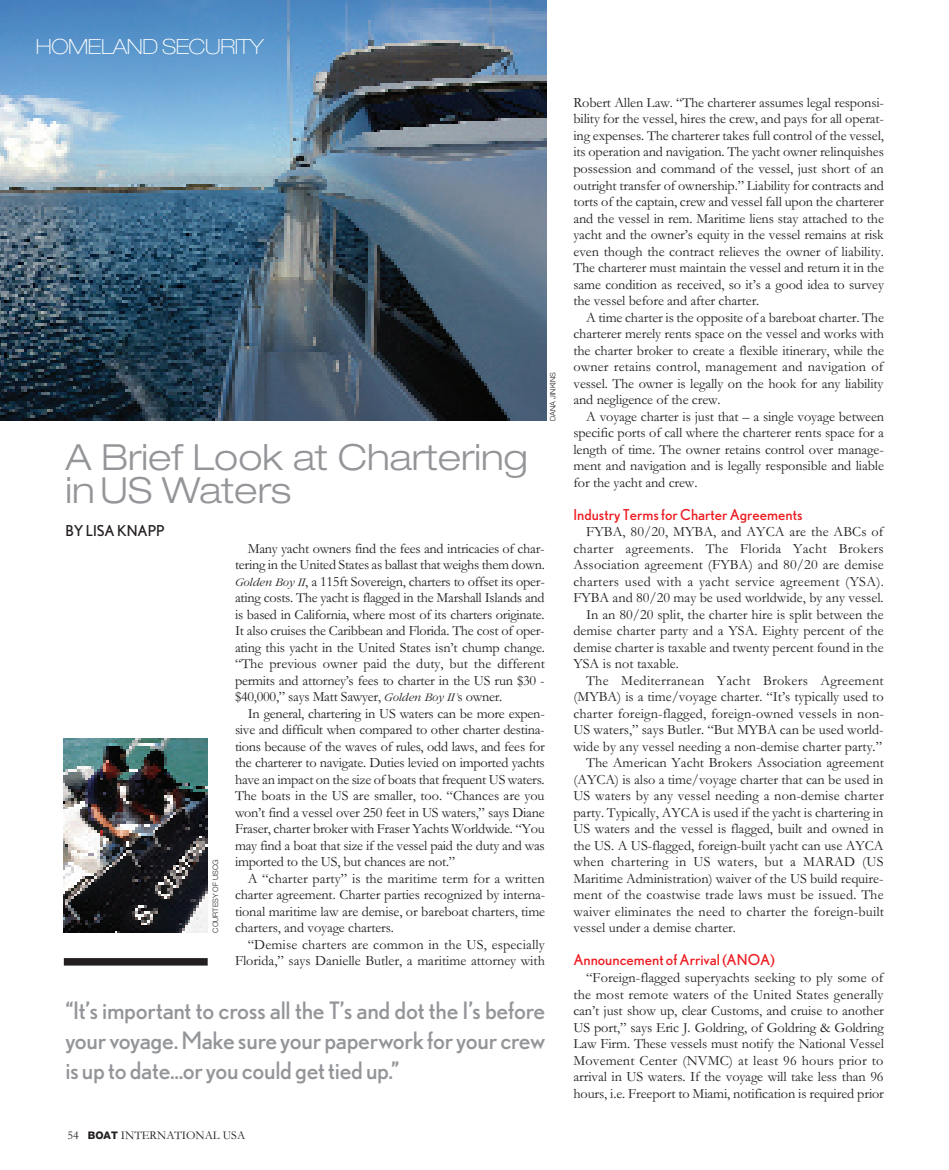
<style>
.page{position:relative;width:949px;height:1170px;background:#fff}
.page>*{position:absolute;margin:0;border:0;box-sizing:border-box;transform-origin:0 0}
.t1{font:300 expanded 36px/33px "Helvetica Neue";color:#939598}
.t2{font:24px/30px "Nobel";letter-spacing:-.01em;color:#939598;text-align:justify}
.t3{font:100 expanded 21px "Helvetica Neue";letter-spacing:-.02em;color:#fff}
.t4{font:15px "Nobel";color:#ee1d23}
.t5{font:15px "Nobel";color:#231f20}
.t6{font:14.25px/16.5px "Garamond";color:#231f20;text-align:justify}
.t7{font:14.25px "Garamond";letter-spacing:.02em;color:#231f20}
.t8{font:12px "Garamond";color:#231f20}
.t9{font:300 7.5px "Helvetica Neue";color:#231f20}
.s1{font-weight:300;font-style:italic;font-size:12px}
.s2{font-family:"Helvetica Neue";font-weight:800;font-size:10.5px}
</style>
<div class="page">
<img style="left:0;top:0;width:546px;height:420px">
<div style="left:64px;top:958px;width:144px;height:7px;background:#231f20"></div>
<img style="left:64px;top:738px;width:144px;height:194px">
<h3 class="t3" style="left:36px;top:39px;width:229px">HOMELAND SECURITY</h3>
<h1 class="t1" style="left:65px;top:444px;width:464px">A Brief Look at Chartering in US Waters</h1>
<p class="t5" style="left:65px;top:522px;width:100px">BY LISA KNAPP</p>
<p class="t9" style="left:548px;top:421px;width:51px;rotate:-90deg">DANA JINKINS</p>
<p class="t9" style="left:211px;top:932px;width:75px;rotate:-90deg">COURTESY OF USCG</p>
<p class="t6" style="left:235px;top:539px;width:311px;text-indent:13px">Many yacht owners find the fees and intricacies of char&shy;tering in the United States as ballast that weighs them down.<br><span class="s1">Golden Boy II</span>, a 115ft Sovereign, charters to offset its oper&shy;ating costs. The yacht is flagged in the Marshall Islands and is based in California, where most of its charters originate.<br>It also cruises the Caribbean and Florida. The cost of oper&shy;ating this yacht in the United States isn’t chump change. “The previous owner paid the duty, but the different permits and attorney’s fees to charter in the US run $30 - $40,000,” says Matt Sawyer, <span class="s1">Golden Boy II’</span>s owner.</p>
<p class="t6" style="left:235px;top:704px;width:311px;text-indent:13px">In general, chartering in US waters can be more expen&shy;sive and difficult when compared to other charter destina&shy;tions because of the waves of rules, odd laws, and fees for the charterer to navigate. Duties levied on imported yachts have an impact on the size of boats that frequent US waters.<br>The boats in the US are smaller, too. “Chances are you won’t find a vessel over 250 feet in US waters,” says Diane Fraser, charter broker with Fraser Yachts Worldwide. “You may find a boat that size if the vessel paid the duty and was imported to the US, but chances are not.”</p>
<p class="t6" style="left:235px;top:869px;width:312px;text-indent:13px">A “charter party” is the maritime term for a written charter agreement. Charter parties recognized by interna&shy;tional maritime law are demise, or bareboat charters, time charters, and voyage charters.</p>
<p class="t6" style="left:235px;top:935px;width:311px;text-align:right">“Demise charters are common in the US, especially<br>Florida,” says Danielle Butler, a maritime attorney with</p>
<h2 class="t2" style="left:65px;top:995px;width:481px">“It’s important to cross all the T’s and dot the I’s before your voyage. Make sure your paperwork for your crew is up to date...or you could get tied up.”</h2>
<p class="t8" style="left:68px;top:1127px;width:179px">54 <span class="s2">BOAT</span> INTERNATIONAL USA</p>
<p class="t6" style="left:573px;top:94px;width:312px">Robert Allen Law. “The charterer assumes legal responsi&shy;bility for the vessel, hires the crew, and pays for all operat&shy;ing expenses. The charterer takes full control of the vessel, its operation and navigation. The yacht owner relinquishes possession and command of the vessel, just short of an outright transfer of ownership.” Liability for contracts and torts of the captain, crew and vessel fall upon the charterer and the vessel in rem. Maritime liens stay attached to the yacht and the owner’s equity in the vessel remains at risk even though the contract relieves the owner of liability.<br>The charterer must maintain the vessel and return it in the same condition as received, so it’s a good idea to survey the vessel before and after charter.</p>
<p class="t6" style="left:573px;top:308px;width:312px;text-indent:13px">A time charter is the opposite of a bareboat charter. The charterer merely rents space on the vessel and works with the charter broker to create a flexible itinerary, while the owner retains control, management and navigation of vessel. The owner is legally on the hook for any liability and negligence of the crew.</p>
<p class="t6" style="left:573px;top:407px;width:312px;text-indent:13px">A voyage charter is just that – a single voyage between specific ports of call where the charterer rents space for a length of time. The owner retains control over manage&shy;ment and navigation and is legally responsible and liable for the yacht and crew.</p>
<p class="t4" style="left:573px;top:505px;width:230px">Industry Terms for Charter Agreements</p>
<p class="t6" style="left:586px;top:523px;width:299px">FYBA, 80/20, MYBA, and AYCA are the ABCs of</p>
<p class="t7" style="left:573px;top:539px;width:312px">charter agreements. The Florida Yacht Brokers</p>
<p class="t6" style="left:573px;top:556px;width:312px">Association agreement (FYBA) and 80/20 are demise</p>
<p class="t7" style="left:573px;top:572px;width:312px">charters used with a yacht service agreement (YSA).</p>
<p class="t6" style="left:573px;top:589px;width:312px">FYBA and 80/20 may be used worldwide, by any vessel.</p>
<p class="t6" style="left:586px;top:605px;width:299px">In an 80/20 split, the charter hire is split between the</p>
<p class="t6" style="left:573px;top:622px;width:311px">demise charter party and a YSA. Eighty percent of the</p>
<p class="t6" style="left:573px;top:638px;width:311px">demise charter is taxable and twenty percent found in the</p>
<p class="t6" style="left:573px;top:655px;width:107px">YSA is not taxable.</p>
<p class="t7" style="left:586px;top:671px;width:299px">The Mediterranean Yacht Brokers Agreement</p>
<p class="t6" style="left:573px;top:688px;width:312px">(MYBA) is a time/voyage charter. “It’s typically used to</p>
<p class="t6" style="left:573px;top:704px;width:312px">charter foreign-flagged, foreign-owned vessels in non-</p>
<p class="t6" style="left:573px;top:721px;width:311px">US waters,” says Butler. “But MYBA can be used world-</p>
<p class="t6" style="left:573px;top:737px;width:310px">wide by any vessel needing a non-demise charter party.”</p>
<p class="t6" style="left:586px;top:754px;width:299px">The American Yacht Brokers Association agreement</p>
<p class="t6" style="left:573px;top:770px;width:311px">(AYCA) is also a time/voyage charter that can be used in</p>
<p class="t6" style="left:573px;top:787px;width:312px">US waters by any vessel needing a non-demise charter</p>
<p class="t6" style="left:573px;top:803px;width:311px">party. Typically, AYCA is used if the yacht is chartering in</p>
<p class="t6" style="left:573px;top:820px;width:312px">US waters and the vessel is flagged, built and owned in</p>
<p class="t6" style="left:573px;top:836px;width:311px">the US. A US-flagged, foreign-built yacht can use AYCA</p>
<p class="t6" style="left:573px;top:853px;width:311px">when chartering in US waters, but a MARAD (US</p>
<p class="t6" style="left:573px;top:869px;width:311px">Maritime Administration) waiver of the US build require-</p>
<p class="t6" style="left:573px;top:886px;width:311px">ment of the coastwise trade laws must be issued. The</p>
<p class="t6" style="left:573px;top:902px;width:312px">waiver eliminates the need to charter the foreign-built</p>
<p class="t6" style="left:573px;top:919px;width:164px">vessel under a demise charter.</p>
<p class="t4" style="left:573px;top:951px;width:203px">Announcement of Arrival (ANOA)</p>
<p class="t6" style="left:573px;top:968px;width:312px;text-indent:13px">“Foreign-flagged superyachts seeking to ply some of the most remote waters of the United States generally can’t just show up, clear Customs, and cruise to another US port,” says Eric J. Goldring, of Goldring &amp; Goldring Law Firm. These vessels must notify the National Vessel Movement Center (NVMC) at least 96 hours prior to arrival in US waters. If the voyage will take less than 96 hours, i.e. Freeport to Miami, notification is required prior</p>
</div>
